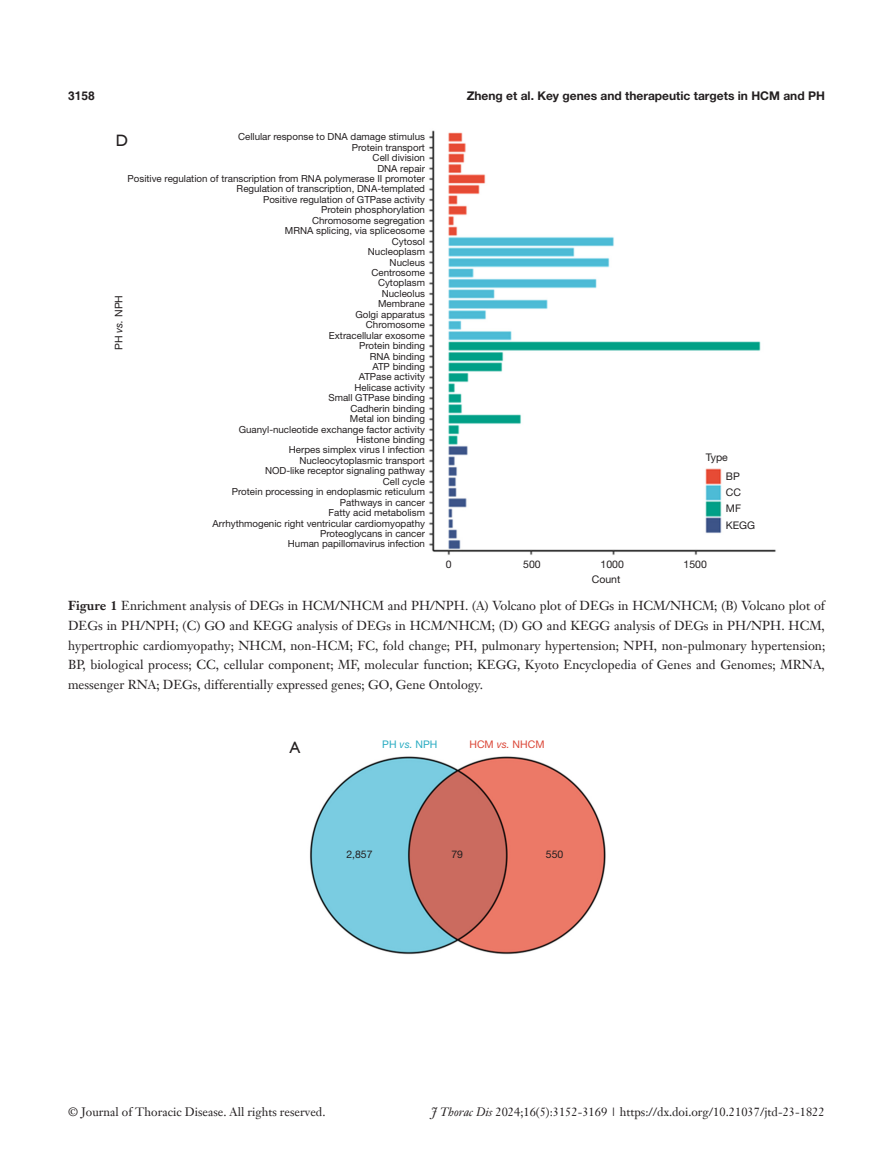
<style>
.page{position:relative;width:893px;height:1170px;background:#fff}
.page>*{position:absolute;margin:0;border:0;box-sizing:border-box;transform-origin:0 0}
.t1{font:16.5px "Humanist 521 BT";color:#231f20}
.C-tuzhu{font:12.75px/19.5px "Janson Text LT";color:#231f20;text-align:justify}
.t2{font:12px "Janson Text LT";color:#231f20}
.t3{font:700 12px "Helvetica Neue LT Pro";color:#231f20}
.t4{font:700 12px "Helvetica";color:#231f20}
.C-tu-chongshu{font:10.5px "Helvetica Neue LT Pro";color:#231f20}
.C-tu-chongshu-2{font:10.5px "Helvetica Neue LT Pro";color:#db4738}
.C-tu-chongshu-3{font:10.5px "Helvetica Neue LT Pro";color:#2aacc2}
.C-tu-chongshu-4{font:9.75px/10.5px "Helvetica Neue LT Pro";color:#231f20;text-align:right}
.s1{font-style:italic}
.s2{font-weight:700}
</style>
<div class="page">
<img style="left:309px;top:756px;width:297px;height:199px">
<img style="left:429px;top:130px;width:347px;height:425px">
<p class="t4" style="left:68px;top:88px;width:28px">3158</p>
<p class="t3" style="left:467px;top:88px;width:360px">Zheng et al. Key genes and therapeutic targets in HCM and PH</p>
<p class="C-tu-chongshu-4" style="left:128px;top:131px;width:299px">Cellular response to DNA damage stimulus<br>Protein transport<br>Cell division<br>DNA repair<br>Positive regulation of transcription from RNA polymerase II promoter<br>Regulation of transcription, DNA-templated<br>Positive regulation of GTPase activity<br>Protein phosphorylation<br>Chromosome segregation<br>MRNA splicing, via spliceosome<br>Cytosol<br>Nucleoplasm<br>Nucleus<br>Centrosome<br>Cytoplasm<br>Nucleolus<br>Membrane<br>Golgi apparatus<br>Chromosome<br>Extracellular exosome<br>Protein binding<br>RNA binding<br>ATP binding<br>ATPase activity<br>Helicase activity<br>Small GTPase binding<br>Cadherin binding<br>Metal ion binding<br>Guanyl-nucleotide exchange factor activity<br>Histone binding<br>Herpes simplex virus I infection<br>Nucleocytoplasmic transport<br>NOD-like receptor signaling pathway<br>Cell cycle<br>Protein processing in endoplasmic reticulum<br>Pathways in cancer<br>Fatty acid metabolism<br>Arrhythmogenic right ventricular cardiomyopathy<br>Proteoglycans in cancer<br>Human papillomavirus infection</p>
<p class="t1" style="left:116px;top:130px;width:14px">D</p>
<p class="C-tu-chongshu" style="left:112px;top:350px;width:57px;rotate:-90deg">PH <span class="s1">vs.</span> NPH</p>
<p class="C-tu-chongshu" style="left:706px;top:451px;width:23px">Type</p>
<p class="C-tu-chongshu" style="left:726px;top:470px;width:15px">BP</p>
<p class="C-tu-chongshu" style="left:726px;top:486px;width:17px">CC</p>
<p class="C-tu-chongshu" style="left:726px;top:502px;width:17px">MF</p>
<p class="C-tu-chongshu" style="left:726px;top:518px;width:31px">KEGG</p>
<p class="C-tu-chongshu" style="left:446px;top:557px;width:7px">0</p>
<p class="C-tu-chongshu" style="left:523px;top:557px;width:19px">500</p>
<p class="C-tu-chongshu" style="left:601px;top:557px;width:25px">1000</p>
<p class="C-tu-chongshu" style="left:684px;top:557px;width:25px">1500</p>
<p class="C-tu-chongshu" style="left:592px;top:572px;width:30px">Count</p>
<p class="C-tuzhu" style="left:68px;top:596px;width:759px"><span class="s2">Figure 1</span> Enrichment analysis of DEGs in HCM/NHCM and PH/NPH. (A) Volcano plot of DEGs in HCM/NHCM; (B) Volcano plot of DEGs in PH/NPH; (C) GO and KEGG analysis of DEGs in HCM/NHCM; (D) GO and KEGG analysis of DEGs in PH/NPH. HCM, hypertrophic cardiomyopathy; NHCM, non-HCM; FC, fold change; PH, pulmonary hypertension; NPH, non-pulmonary hypertension; BP, biological process; CC, cellular component; MF, molecular function; KEGG, Kyoto Encyclopedia of Genes and Genomes; MRNA, messenger RNA; DEGs, differentially expressed genes; GO, Gene Ontology.</p>
<p class="t1" style="left:290px;top:737px;width:12px">A</p>
<p class="C-tu-chongshu-3" style="left:382px;top:738px;width:57px">PH <span class="s1">vs.</span> NPH</p>
<p class="C-tu-chongshu-2" style="left:469px;top:738px;width:77px">HCM <span class="s1">vs.</span> NHCM</p>
<p class="C-tu-chongshu" style="left:346px;top:847px;width:28px">2,857</p>
<p class="C-tu-chongshu" style="left:451px;top:847px;width:13px">79</p>
<p class="C-tu-chongshu" style="left:546px;top:847px;width:19px">550</p>
<p class="t2" style="left:68px;top:1104px;width:259px">© Journal of Thoracic Disease. All rights reserved.</p>
<p class="t2" style="left:431px;top:1104px;width:395px"><span class="s1">J Thorac Dis</span> 2024;16(5):3152-3169 | https://dx.doi.org/10.21037/jtd-23-1822</p>
</div>
